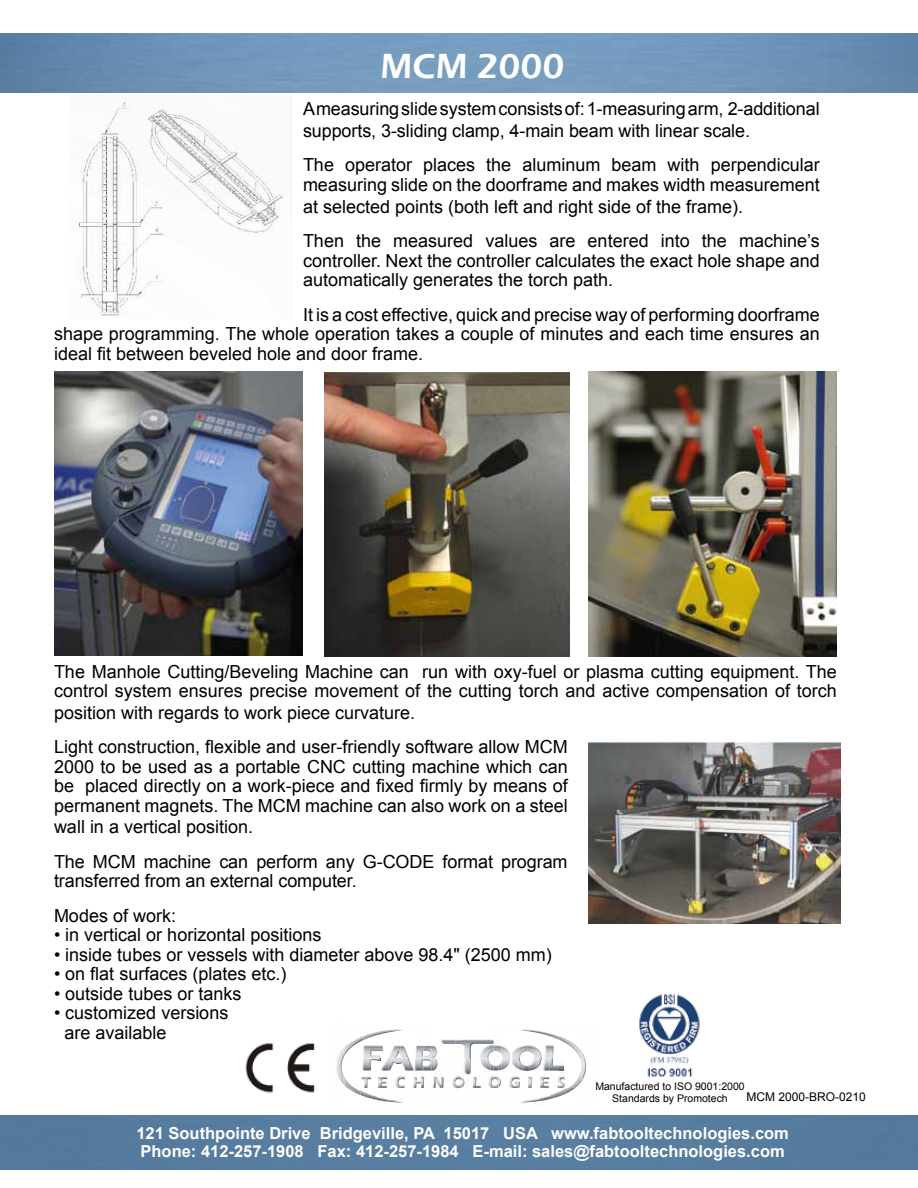
<style>
.page{position:relative;width:918px;height:1188px;background:#fff}
.page>*{position:absolute;margin:0;border:0;box-sizing:border-box;transform-origin:0 0}
.t1{font:600 36px "Eras ITC";color:#fff}
.t2{font:18px/19.5px "Arial";color:#000}
.t3{font:700 16.5px/18px "Arial";color:#fff}
.t4{font:12px "Arial";color:#000}
.t5{font:10.5px/12px "Arial";color:#000;text-align:center}
</style>
<div class="page">
<img style="left:588px;top:743px;width:253px;height:181px">
<div style="left:0;top:1116px;width:918px;height:54px;background:#567d9f"></div>
<img style="left:639px;top:994px;width:61px;height:83px">
<img style="left:245px;top:1043px;width:70px;height:50px">
<img style="left:582px;top:1052px;width:4px;height:28px">
<img style="left:337px;top:1049px;width:8px;height:34px">
<img style="left:343px;top:1075px;width:17px;height:20px">
<img style="left:345px;top:1037px;width:17px;height:18px">
<svg style="left:345px;top:1078px;width:10px;height:10px"></svg>
<svg style="left:362px;top:1029px;width:220px;height:74px"></svg>
<img style="left:588px;top:371px;width:249px;height:286px">
<img style="left:325px;top:373px;width:245px;height:284px">
<img style="left:54px;top:371px;width:249px;height:284px">
<img style="left:76px;top:96px;width:216px;height:220px">
<img style="left:0;top:34px;width:918px;height:58px">
<h1 class="t1" style="left:381px;top:45px;width:185px">MCM 2000</h1>
<p class="t2" style="left:303px;top:98px;width:518px;line-height:21.6px">A measuring slide system consists of: 1-measuring arm, 2-additional supports, 3-sliding clamp, 4-main beam with linear scale.</p>
<p class="t2" style="left:303px;top:156px;width:518px">The operator places the aluminum beam with perpendicular measuring slide on the doorframe and makes width measurement</p>
<p class="t2" style="left:303px;top:189px;width:518px;line-height:34.5px">at selected points (both left and right side of the frame).<br>Then the measured values are entered into the machine’s</p>
<p class="t2" style="left:303px;top:251px;width:518px">controller. Next the controller calculates the exact hole shape and automatically generates the torch path.</p>
<p class="t2" style="left:54px;top:305px;width:767px;text-align:justify;text-indent:249px">It is a cost effective, quick and precise way of performing doorframe shape programming. The whole operation takes a couple of minutes and each time ensures an ideal fit between beveled hole and door frame.</p>
<p class="t2" style="left:54px;top:662px;width:784px">The Manhole Cutting/Beveling Machine can run with oxy-fuel or plasma cutting equipment. The control system ensures precise movement of the cutting torch and active compensation of torch</p>
<p class="t2" style="left:54px;top:695px;width:515px;line-height:34.5px">position with regards to work piece curvature.<br>Light construction, flexible and user-friendly software allow MCM</p>
<p class="t2" style="left:54px;top:757px;width:515px;text-align:justify">2000 to be used as a portable CNC cutting machine which can be placed directly on a work-piece and fixed firmly by means of permanent magnets. The MCM machine can also work on a steel</p>
<p class="t2" style="left:54px;top:810px;width:515px;line-height:34.5px">wall in a vertical position.<br>The MCM machine can perform any G-CODE format program</p>
<p class="t2" style="left:54px;top:864px;width:304px;line-height:34.5px">transferred from an external computer.<br>Modes of work:</p>
<p class="t2" style="left:54px;top:926px;width:269px">• in vertical or horizontal positions</p>
<p class="t2" style="left:54px;top:945px;width:499px">• inside tubes or vessels with diameter above 98.4" (2500 mm)</p>
<p class="t2" style="left:54px;top:964px;width:234px">• on flat surfaces (plates etc.)</p>
<p class="t2" style="left:54px;top:984px;width:189px">• outside tubes or tanks</p>
<p class="t2" style="left:64px;top:1003px;width:165px;text-indent:-10px">• customized versions are available</p>
<p class="t5" style="left:595px;top:1081px;width:151px">Manufactured to ISO 9001:2000<br>Standards by Promotech</p>
<p class="t4" style="left:747px;top:1089px;width:121px">MCM 2000-BRO-0210</p>
<p class="t3" style="left:136px;top:1125px;width:654px">121 Southpointe Drive Bridgeville, PA 15017 USA www.fabtooltechnologies.com<br>Phone: 412-257-1908 Fax: 412-257-1984 E-mail: sales@fabtooltechnologies.com</p>
</div>
